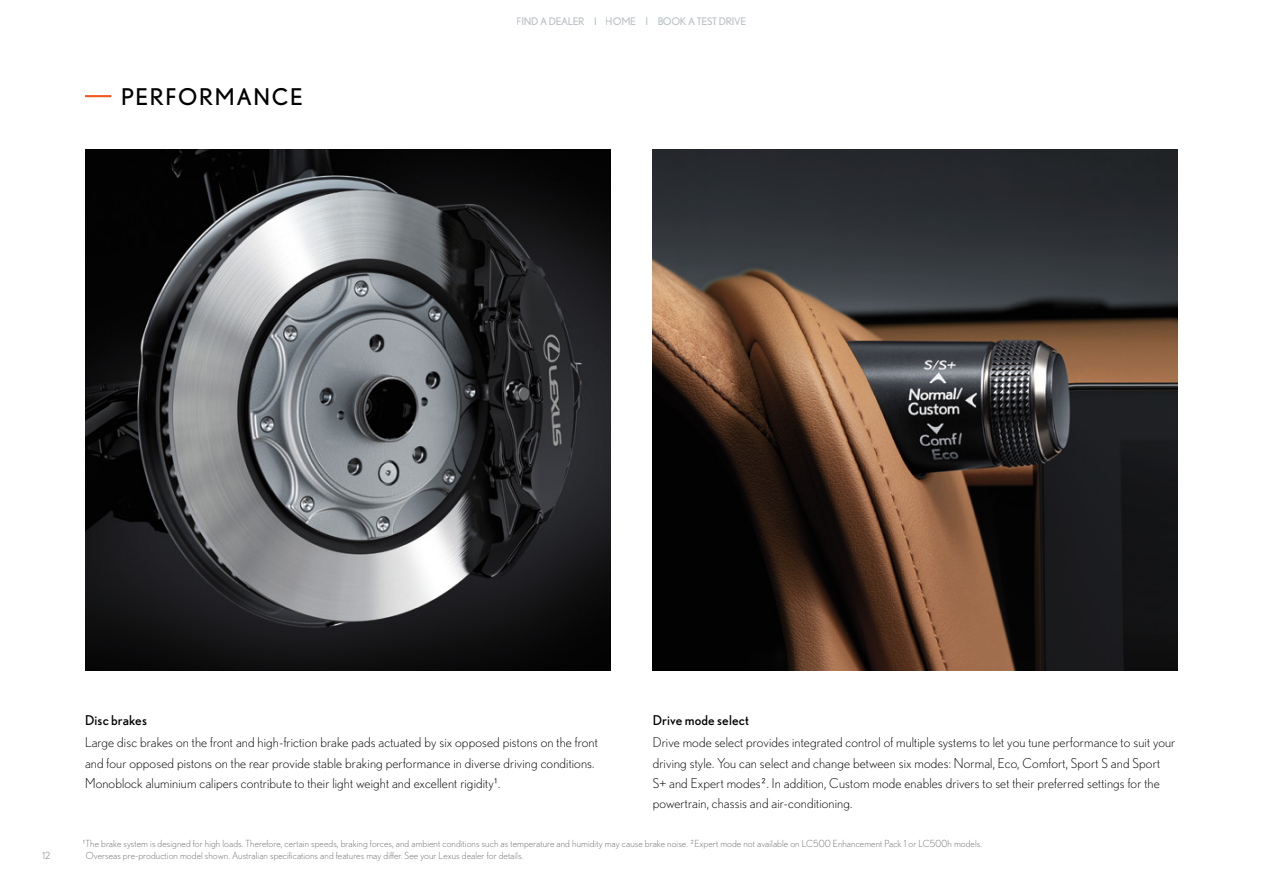
<style>
.page{position:relative;width:1263px;height:893px;background:#fff}
.page>*{position:absolute;margin:0;border:0;box-sizing:border-box;transform-origin:0 0}
.t1{font:22.95px "Nobel";letter-spacing:.07em;color:#000}
.t2{font:300 13.5px/20.2px "Nobel";letter-spacing:.01em;color:#000}
.t3{font:13.5px "Nobel";letter-spacing:.01em;color:#000}
.t4{font:10.5px "Nobel";letter-spacing:-.03em;color:#acb4b8}
.t5{font:300 9.75px/12px "Nobel";letter-spacing:.01em;color:#6d6e71}
</style>
<div class="page">
<img style="left:85px;top:149px;width:525px;height:522px">
<img style="left:653px;top:149px;width:525px;height:522px">
<hr style="left:85px;top:95px;width:26px;height:2px;background:#f15822">
<h1 class="t1" style="left:121px;top:83px;width:183px">PERFORMANCE</h1>
<p class="t4" style="left:517px;top:15px;width:69px">FIND A DEALER</p>
<p class="t4" style="left:606px;top:15px;width:32px">HOME</p>
<p class="t4" style="left:657px;top:15px;width:90px">BOOK A TEST DRIVE</p>
<p class="t3" style="left:85px;top:712px;width:63px">Disc brakes</p>
<p class="t2" style="left:85px;top:732px;width:514px">Large disc brakes on the front and high-friction brake pads actuated by six opposed pistons on the front and four opposed pistons on the rear provide stable braking performance in diverse driving conditions.<br>Monoblock aluminium calipers contribute to their light weight and excellent rigidity¹.</p>
<p class="t3" style="left:653px;top:712px;width:98px">Drive mode select</p>
<p class="t2" style="left:653px;top:732px;width:524px">Drive mode select provides integrated control of multiple systems to let you tune performance to suit your driving style. You can select and change between six modes: Normal, Eco, Comfort, Sport S and Sport S+ and Expert modes². In addition, Custom mode enables drivers to set their preferred settings for the powertrain, chassis and air-conditioning.</p>
<p class="t5" style="left:43px;top:849px;width:9px">12</p>
<p class="t5" style="left:86px;top:837px;width:898px;text-indent:-3px">¹The brake system is designed for high loads. Therefore, certain speeds, braking forces, and ambient conditions such as temperature and humidity may cause brake noise. ²Expert mode not available on LC500 Enhancement Pack 1 or LC500h models.<br>Overseas pre-production model shown. Australian specifications and features may differ. See your Lexus dealer for details.</p>
</div>
